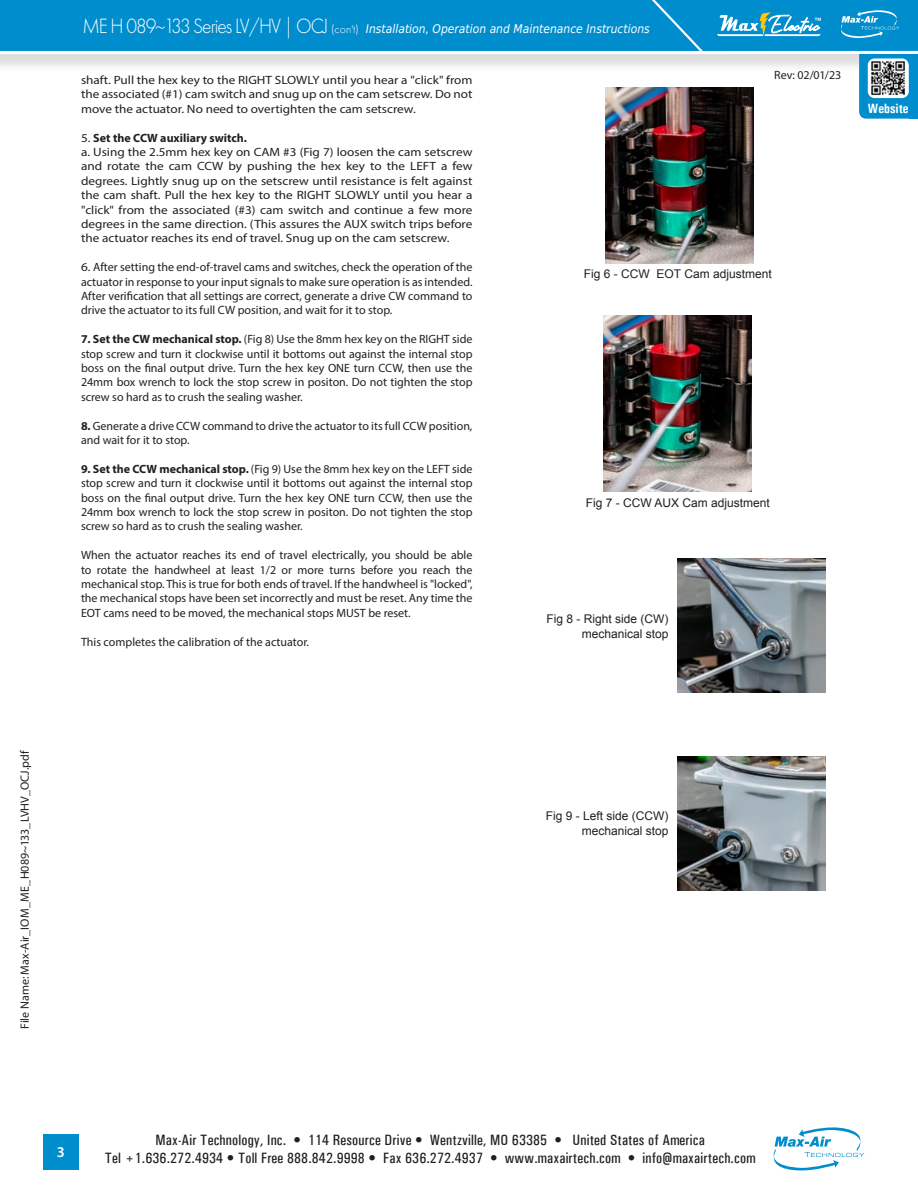
<style>
.page{position:relative;width:918px;height:1188px;background:#fff}
.page>*{position:absolute;margin:0;border:0;box-sizing:border-box;transform-origin:0 0}
.t1{font:500 condensed 15px/18px "Univers";letter-spacing:.01em;color:#231f20;text-align:center}
.t2{font:600 15px "Myriad Pro";color:#fff}
.t3{font:700 condensed 13.5px "Univers";color:#fff}
.t4{font:12px/14.4px "Myriad Pro";color:#231f20;text-align:justify}
.t5{font:12px/14.4px "Myriad Pro";color:#231f20;text-align:justify;scale:1.1 1}
.t6{font:12px "Arial";color:#231f20}
.Heading2{font:italic 12px "DejaVu Sans Condensed";color:#fff}
.t7{font:700 12px "Myriad Pro";color:#231f20}
.s1{font-family:"Futura PT";font-weight:300;font-style:normal;font-size:21.45px}
.s2{font-family:"Futura PT";font-weight:300;font-style:normal}
.s3{font-weight:400}
.s4{font-weight:700}
</style>
<div class="page">
<div style="left:0;top:0;width:918px;height:73px;background:#231f20;opacity:.15"></div>
<div style="left:0;top:0;width:546px;height:54px;background:#008dce"></div>
<div style="left:859px;top:38px;width:59px;height:81px;background:#008dce;border-radius:7px"></div>
<img style="left:868px;top:58px;width:41px;height:40px">
<div style="left:909px;top:39px;width:9px;height:80px;background:#008dce"></div>
<svg style="left:546px;top:0;width:372px;height:56px"></svg>
<svg style="left:774px;top:1128px;width:90px;height:42px"></svg>
<div style="left:43px;top:1134px;width:35px;height:35px;background:#008dce"></div>
<img style="left:605px;top:88px;width:148px;height:176px">
<img style="left:604px;top:315px;width:148px;height:176px">
<img style="left:678px;top:756px;width:148px;height:135px">
<img style="left:678px;top:558px;width:148px;height:135px">
<p class="t4" style="left:17px;top:1029px;width:281px;rotate:-90deg">File Name: Max-Air_IOM_ME_H089~133_LVHV_OCJ.pdf</p>
<p class="Heading2" style="left:82px;top:20px;width:569px"><span class="s1">ME H 089~133 Series LV/HV | OCJ</span> <span class="s2">(con't)</span> Installation, Operation and Maintenance Instructions</p>
<p class="t5" style="left:81px;top:73px;width:357px">shaft. Pull the hex key to the RIGHT SLOWLY until you hear a "click" from the associated (#1) cam switch and snug up on the cam setscrew. Do not move the actuator. No need to overtighten the cam setscrew.</p>
<p class="t7" style="left:81px;top:130px;width:168px"><span class="s3">5.</span> Set the CCW auxiliary switch.</p>
<p class="t5" style="left:81px;top:145px;width:357px">a. Using the 2.5mm hex key on CAM #3 (Fig 7) loosen the cam setscrew and rotate the cam CCW by pushing the hex key to the LEFT a few degrees. Lightly snug up on the setscrew until resistance is felt against the cam shaft. Pull the hex key to the RIGHT SLOWLY until you hear a "click" from the associated (#3) cam switch and continue a few more degrees in the same direction. (This assures the AUX switch trips before the actuator reaches its end of travel. Snug up on the cam setscrew.</p>
<p class="t5" style="left:81px;top:260px;width:357px">6. After setting the end-of-travel cams and switches, check the operation of the actuator in response to your input signals to make sure operation is as intended.<br>After verification that all settings are correct, generate a drive CW command to drive the actuator to its full CW position, and wait for it to stop.</p>
<p class="t4" style="left:81px;top:332px;width:393px"><span class="s4">7. Set the CW mechanical stop.</span> (Fig 8) Use the 8mm hex key on the RIGHT side stop screw and turn it clockwise until it bottoms out against the internal stop boss on the final output drive. Turn the hex key ONE turn CCW, then use the 24mm box wrench to lock the stop screw in positon. Do not tighten the stop screw so hard as to crush the sealing washer.</p>
<p class="t4" style="left:81px;top:418px;width:393px"><span class="s4">8.</span> Generate a drive CCW command to drive the actuator to its full CCW position, and wait for it to stop.</p>
<p class="t4" style="left:81px;top:461px;width:393px"><span class="s4">9. Set the CCW mechanical stop.</span> (Fig 9) Use the 8mm hex key on the LEFT side stop screw and turn it clockwise until it bottoms out against the internal stop boss on the final output drive. Turn the hex key ONE turn CCW, then use the 24mm box wrench to lock the stop screw in positon. Do not tighten the stop screw so hard as to crush the sealing washer.</p>
<p class="t4" style="left:81px;top:548px;width:393px">When the actuator reaches its end of travel electrically, you should be able to rotate the handwheel at least 1/2 or more turns before you reach the mechanical stop. This is true for both ends of travel. If the handwheel is "locked", the mechanical stops have been set incorrectly and must be reset. Any time the EOT cams need to be moved, the mechanical stops MUST be reset.</p>
<p class="t4" style="left:81px;top:634px;width:230px">This completes the calibration of the actuator.</p>
<p class="t4" style="left:774px;top:67px;width:69px">Rev: 02/01/23</p>
<p class="t6" style="left:584px;top:266px;width:189px">Fig 6 - CCW EOT Cam adjustment</p>
<p class="t6" style="left:586px;top:495px;width:186px">Fig 7 - CCW AUX Cam adjustment</p>
<p class="t6" style="left:547px;top:611px;width:123px">Fig 8 - Right side (CW)</p>
<p class="t6" style="left:582px;top:626px;width:88px">mechanical stop</p>
<p class="t3" style="left:868px;top:100px;width:42px">Website</p>
<p class="t6" style="left:546px;top:808px;width:124px">Fig 9 - Left side (CCW)</p>
<p class="t6" style="left:582px;top:823px;width:88px">mechanical stop</p>
<p class="t2" style="left:57px;top:1143px;width:10px">3</p>
<p class="t1" style="left:105px;top:1131px;width:652px">Max-Air Technology, Inc. • 114 Resource Drive • Wentzville, MO 63385 • United States of America<br>Tel +1.636.272.4934 • Toll Free 888.842.9998 • Fax 636.272.4937 • www.maxairtech.com • info@maxairtech.com</p>
</div>
